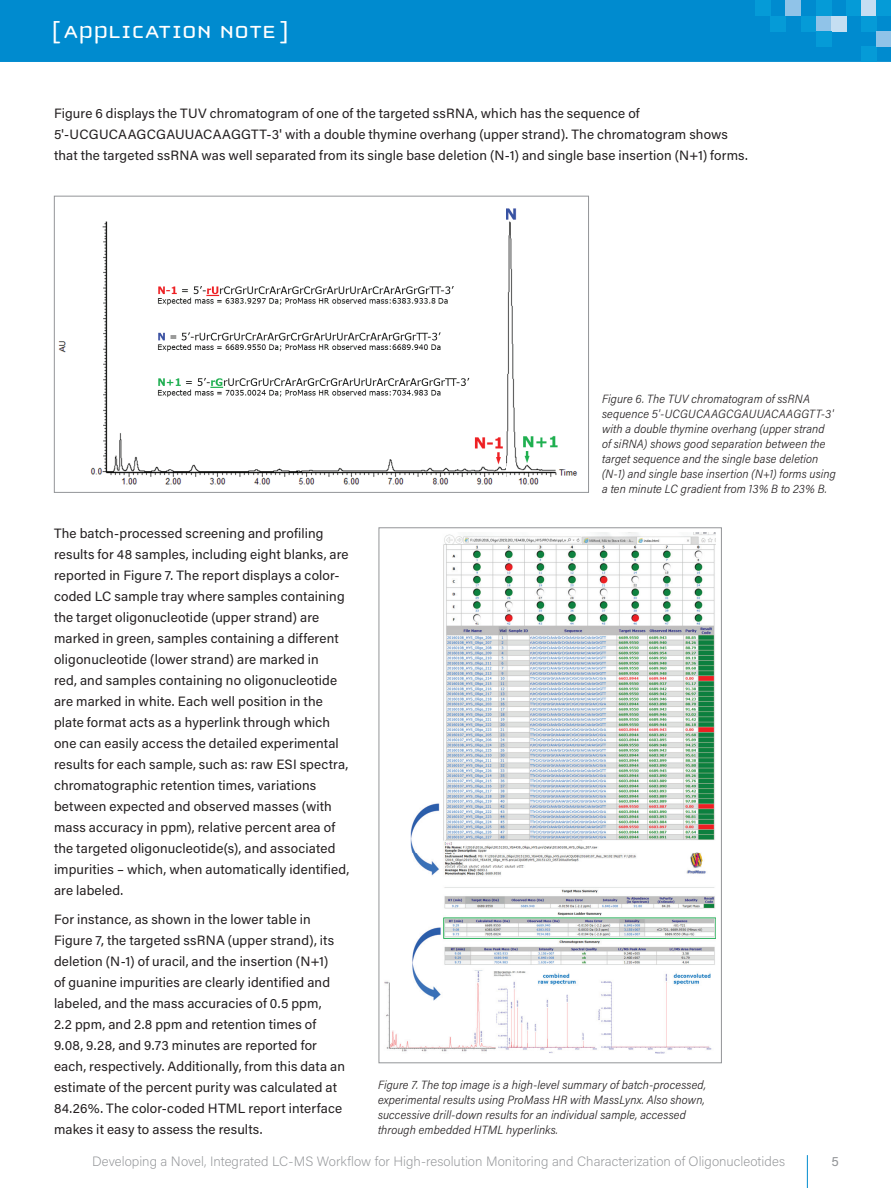
<style>
.page{position:relative;width:891px;height:1188px;background:#fff}
.page>*{position:absolute;margin:0;border:0;box-sizing:border-box;transform-origin:0 0}
.t1{font:25.5px "Cholla Unicase";letter-spacing:.01em;color:#fff;scale:1.1 1}
.t2{font:13.5px/21px "Acumin Pro";letter-spacing:.01em;color:#231f20}
.t3{font:200 13.5px "Acumin Pro";letter-spacing:.005em;color:#939598}
.t4{font:13.5px "Acumin Pro";color:#939598}
.t5{font:italic 300 12px/15px "Acumin Pro Semi Cond";letter-spacing:.01em;color:#231f20}
</style>
<div class="page">
<div style="left:0;top:0;width:891px;height:62px;background:#008bcf"></div>
<div style="left:755px;top:0;width:15px;height:16px;background:#059bd7"></div>
<div style="left:861px;top:47px;width:15px;height:15px;background:#059bd7"></div>
<div style="left:770px;top:16px;width:16px;height:15px;background:#059bd7"></div>
<div style="left:786px;top:0;width:15px;height:16px;background:#90c3e8"></div>
<div style="left:801px;top:16px;width:15px;height:15px;background:#059bd7"></div>
<div style="left:816px;top:16px;width:16px;height:15px;background:#90c3e8"></div>
<div style="left:832px;top:16px;width:15px;height:15px;background:#c5def2"></div>
<div style="left:816px;top:0;width:16px;height:16px;background:#059bd7"></div>
<div style="left:816px;top:31px;width:16px;height:16px;background:#059bd7"></div>
<div style="left:861px;top:0;width:15px;height:16px;background:#c5def2"></div>
<div style="left:847px;top:0;width:14px;height:16px;background:#059bd7"></div>
<div style="left:876px;top:0;width:15px;height:16px;background:#059bd7"></div>
<div style="left:861px;top:16px;width:15px;height:15px;background:#059bd7"></div>
<div style="left:876px;top:31px;width:15px;height:16px;background:#90c3e8"></div>
<hr style="left:807px;top:1155px;width:1px;height:33px;background:#008bcf">
<img style="left:59px;top:208px;width:519px;height:277px">
<div style="left:54px;top:196px;width:535px;height:297px;border:1px solid #939598"></div>
<img style="left:384px;top:532px;width:332px;height:522px">
<h1 class="t1" style="left:52px;top:19px;width:217px">[ APPLICATION NOTE ]</h1>
<p class="t2" style="left:54px;top:102px;width:695px">Figure 6 displays the TUV chromatogram of one of the targeted ssRNA, which has the sequence of<br>5'-UCGUCAAGCGAUUACAAGGTT-3' with a double thymine overhang (upper strand). The chromatogram shows that the targeted ssRNA was well separated from its single base deletion (N-1) and single base insertion (N+1) forms.</p>
<p class="t2" style="left:54px;top:522px;width:297px">The batch-processed screening and profiling results for 48 samples, including eight blanks, are reported in Figure 7. The report displays a color&shy;coded LC sample tray where samples containing the target oligonucleotide (upper strand) are marked in green, samples containing a different oligonucleotide (lower strand) are marked in<br>red, and samples containing no oligonucleotide are marked in white. Each well position in the plate format acts as a hyperlink through which one can easily access the detailed experimental results for each sample, such as: raw ESI spectra, chromatographic retention times, variations between expected and observed masses (with mass accuracy in ppm), relative percent area of the targeted oligonucleotide(s), and associated impurities – which, when automatically identified, are labeled.</p>
<p class="t2" style="left:54px;top:908px;width:293px">For instance, as shown in the lower table in Figure 7, the targeted ssRNA (upper strand), its deletion (N-1) of uracil, and the insertion (N+1)<br>of guanine impurities are clearly identified and labeled, and the mass accuracies of 0.5 ppm,<br>2.2 ppm, and 2.8 ppm and retention times of 9.08, 9.28, and 9.73 minutes are reported for each, respectively. Additionally, from this data an estimate of the percent purity was calculated at 84.26%. The color-coded HTML report interface makes it easy to assess the results.</p>
<p class="t5" style="left:602px;top:391px;width:235px">Figure 6. The TUV chromatogram of ssRNA sequence 5'-UCGUCAAGCGAUUACAAGGTT-3' with a double thymine overhang (upper strand of siRNA) shows good separation between the target sequence and the single base deletion (N-1) and single base insertion (N+1) forms using a ten minute LC gradient from 13% B to 23% B.</p>
<p class="t5" style="left:378px;top:1076px;width:329px">Figure 7. The top image is a high-level summary of batch-processed, experimental results using ProMass HR with MassLynx. Also shown, successive drill-down results for an individual sample, accessed through embedded HTML hyperlinks.</p>
<p class="t3" style="left:92px;top:1152px;width:694px">Developing a Novel, Integrated LC-MS Workflow for High-resolution Monitoring and Characterization of Oligonucleotides</p>
<p class="t4" style="left:832px;top:1151px;width:9px">5</p>
</div>
